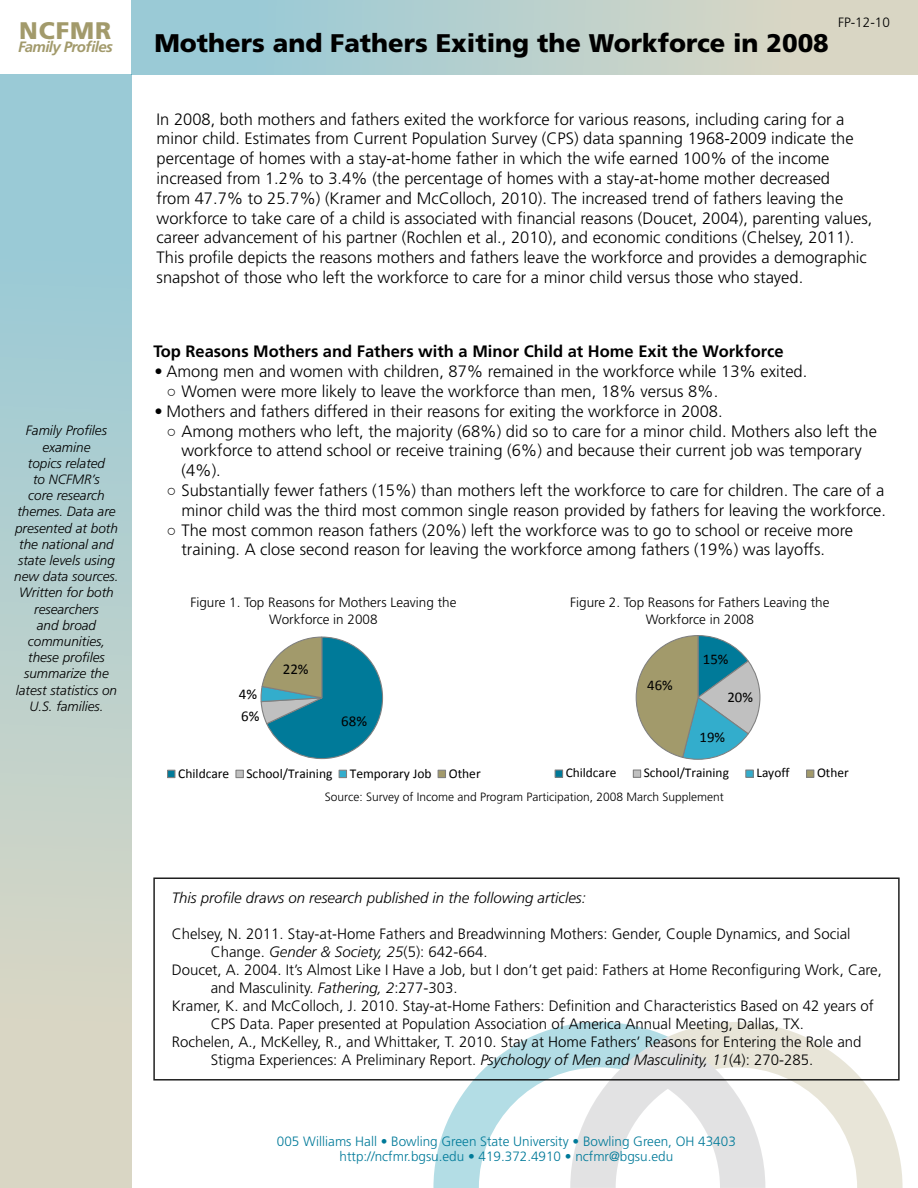
<style>
.page{position:relative;width:918px;height:1188px;background:#fff}
.page>*{position:absolute;margin:0;border:0;box-sizing:border-box;transform-origin:0 0}
.t1{font:900 25.5px "Frutiger LT Std";color:#000}
.t2{font:900 24px "Frutiger LT Std";letter-spacing:.04em;color:#a29a6b}
.t3{font:300 16.5px/19.8px "Frutiger LT Std";color:#000}
.t4{font:700 16.5px "Frutiger LT Std";color:#000}
.t5{font:300 15px "Frutiger LT Std";color:#000}
.t6{font:italic 300 15px "Frutiger LT Std";color:#000}
.t7{font:italic 700 15px "Frutiger LT Std";letter-spacing:-.04em;color:#a29a6b}
.t8{font:15px "Calibri";color:#000}
.t9{font:14.85px "Calibri";color:#000}
.t10{font:italic 300 13.5px/16.2px "Frutiger LT Std";color:#000;text-align:center}
.t11{font:300 13.5px/16.2px "Frutiger LT Std";color:#000;text-align:center}
.t12{font:300 13.5px/15px "Frutiger LT Std";color:#007a99;text-align:center}
.t13{font:13.5px "Calibri";color:#000}
.t14{font:13.35px "Calibri";color:#000}
.t15{font:300 12px "Frutiger LT Std";color:#000}
.s1{font-family:"Arial";font-weight:400}
.s2{font-style:italic}
</style>
<div class="page">
<svg style="left:433px;top:1022px;width:470px;height:166px"></svg>
<div style="left:0;top:74px;width:132px;height:1114px;background:linear-gradient(to bottom,#91c8d9,#e1d8c2)"></div>
<div style="left:132px;top:0;width:786px;height:74px;background:linear-gradient(to right,#92c8d8,#e1d8c2)"></div>
<svg style="left:635px;top:635px;width:126px;height:125px"></svg>
<div style="left:555px;top:770px;width:8px;height:7px;background:#007a99"></div>
<div style="left:555px;top:769px;width:8px;height:9px;border:1px solid #7f7f7f"></div>
<div style="left:633px;top:770px;width:8px;height:7px;background:#c0c0c0"></div>
<div style="left:633px;top:769px;width:8px;height:9px;border:1px solid #7f7f7f"></div>
<div style="left:746px;top:770px;width:7px;height:7px;background:#33adcc"></div>
<div style="left:745px;top:769px;width:9px;height:9px;border:1px solid #7f7f7f"></div>
<div style="left:807px;top:770px;width:7px;height:7px;background:#a29a6b"></div>
<div style="left:806px;top:769px;width:8px;height:9px;border:1px solid #7f7f7f"></div>
<svg style="left:260px;top:636px;width:124px;height:124px"></svg>
<div style="left:167px;top:770px;width:8px;height:8px;background:#007a99;border:1px solid #7f7f7f"></div>
<div style="left:235px;top:770px;width:9px;height:8px;background:#c0c0c0;border:1px solid #7f7f7f"></div>
<div style="left:339px;top:770px;width:8px;height:8px;background:#33adcc;border:1px solid #7f7f7f"></div>
<div style="left:438px;top:770px;width:8px;height:8px;background:#a29a6b;border:1px solid #7f7f7f"></div>
<div style="left:153px;top:878px;width:747px;height:203px;border:2px solid #000"></div>
<h2 class="t2" style="left:19px;top:16px;width:93px">NCFMR</h2>
<p class="t7" style="left:18px;top:38px;width:96px">Family Profiles</p>
<p class="t10" style="left:14px;top:423px;width:106px">Family Profiles examine<br>topics related<br>to NCFMR’s<br>core research themes. Data are presented at both the national and state levels using new data sources.<br>Written for both researchers<br>and broad communities, these profiles summarize the latest statistics on<br>U.S. families.</p>
<h1 class="t1" style="left:154px;top:27px;width:676px">Mothers and Fathers Exiting the Workforce in 2008</h1>
<p class="t11" style="left:838px;top:14px;width:53px">FP-12-10</p>
<p class="t3" style="left:157px;top:109px;width:717px">In 2008, both mothers and fathers exited the workforce for various reasons, including caring for a minor child. Estimates from Current Population Survey (CPS) data spanning 1968-2009 indicate the percentage of homes with a stay-at-home father in which the wife earned 100% of the income increased from 1.2% to 3.4% (the percentage of homes with a stay-at-home mother decreased<br>from 47.7% to 25.7%) (Kramer and McColloch, 2010). The increased trend of fathers leaving the workforce to take care of a child is associated with financial reasons (Doucet, 2004), parenting values, career advancement of his partner (Rochlen et al., 2010), and economic conditions (Chelsey, 2011).<br>This profile depicts the reasons mothers and fathers leave the workforce and provides a demographic snapshot of those who left the workforce to care for a minor child versus those who stayed.</p>
<p class="t4" style="left:153px;top:341px;width:632px">Top Reasons Mothers and Fathers with a Minor Child at Home Exit the Workforce</p>
<p class="t3" style="left:154px;top:362px;width:654px">• Among men and women with children, 87% remained in the workforce while 13% exited.</p>
<p class="t3" style="left:166px;top:382px;width:553px"><span class="s1">○</span> Women were more likely to leave the workforce than men, 18% versus 8%.</p>
<p class="t3" style="left:154px;top:401px;width:570px">• Mothers and fathers differed in their reasons for exiting the workforce in 2008.</p>
<p class="t3" style="left:181px;top:421px;width:697px;text-indent:-15px"><span class="s1">○</span> Among mothers who left, the majority (68%) did so to care for a minor child. Mothers also left the workforce to attend school or receive training (6%) and because their current job was temporary (4%).</p>
<p class="t3" style="left:166px;top:481px;width:721px;text-align:right"><span class="s1">○</span> Substantially fewer fathers (15%) than mothers left the workforce to care for children. The care of a minor child was the third most common single reason provided by fathers for leaving the workforce.</p>
<p class="t3" style="left:181px;top:520px;width:673px;text-indent:-15px"><span class="s1">○</span> The most common reason fathers (20%) left the workforce was to go to school or receive more training. A close second reason for leaving the workforce among fathers (19%) was layoffs.</p>
<p class="t11" style="left:190px;top:595px;width:268px">Figure 1. Top Reasons for Mothers Leaving the<br>Workforce in 2008</p>
<p class="t11" style="left:570px;top:595px;width:261px">Figure 2. Top Reasons for Fathers Leaving the<br>Workforce in 2008</p>
<p class="t8" style="left:239px;top:684px;width:20px">4%</p>
<p class="t8" style="left:283px;top:659px;width:27px">22%</p>
<p class="t8" style="left:241px;top:707px;width:20px">6%</p>
<p class="t8" style="left:341px;top:711px;width:27px">68%</p>
<p class="t13" style="left:178px;top:765px;width:53px">Childcare</p>
<p class="t13" style="left:247px;top:765px;width:88px">School/Training</p>
<p class="t13" style="left:350px;top:765px;width:83px">Temporary Job</p>
<p class="t13" style="left:449px;top:765px;width:34px">Other</p>
<p class="t9" style="left:647px;top:675px;width:27px">46%</p>
<p class="t9" style="left:703px;top:650px;width:27px">15%</p>
<p class="t9" style="left:727px;top:687px;width:27px">20%</p>
<p class="t9" style="left:700px;top:728px;width:27px">19%</p>
<p class="t14" style="left:566px;top:765px;width:52px">Childcare</p>
<p class="t14" style="left:644px;top:765px;width:87px">School/Training</p>
<p class="t14" style="left:756px;top:765px;width:35px">Layoff</p>
<p class="t14" style="left:817px;top:765px;width:33px">Other</p>
<p class="t15" style="left:325px;top:790px;width:400px">Source: Survey of Income and Program Participation, 2008 March Supplement</p>
<p class="t6" style="left:172px;top:890px;width:416px">This profile draws on research published in the following articles:</p>
<p class="t5" style="left:172px;top:926px;width:680px">Chelsey, N. 2011. Stay-at-Home Fathers and Breadwinning Mothers: Gender, Couple Dynamics, and Social</p>
<p class="t5" style="left:211px;top:944px;width:279px">Change. <span class="s2">Gender &amp; Society, 25</span>(5): 642-664.</p>
<p class="t5" style="left:172px;top:962px;width:712px">Doucet, A. 2004. It’s Almost Like I Have a Job, but I don’t get paid: Fathers at Home Reconfiguring Work, Care,</p>
<p class="t5" style="left:211px;top:980px;width:249px">and Masculinity. <span class="s2">Fathering, 2</span>:277-303.</p>
<p class="t5" style="left:172px;top:998px;width:704px">Kramer, K. and McColloch, J. 2010. Stay-at-Home Fathers: Definition and Characteristics Based on 42 years of</p>
<p class="t5" style="left:211px;top:1016px;width:595px">CPS Data. Paper presented at Population Association of America Annual Meeting, Dallas, TX.</p>
<p class="t5" style="left:172px;top:1034px;width:691px">Rochelen, A., McKelley, R., and Whittaker, T. 2010. Stay at Home Fathers’ Reasons for Entering the Role and</p>
<p class="t5" style="left:211px;top:1052px;width:604px">Stigma Experiences: A Preliminary Report. <span class="s2">Psychology of Men and Masculinity, 11</span>(4): 270-285.</p>
<p class="t12" style="left:277px;top:1134px;width:460px">005 Williams Hall • Bowling Green State University • Bowling Green, OH 43403 http://ncfmr.bgsu.edu • 419.372.4910 • ncfmr@bgsu.edu</p>
</div>
